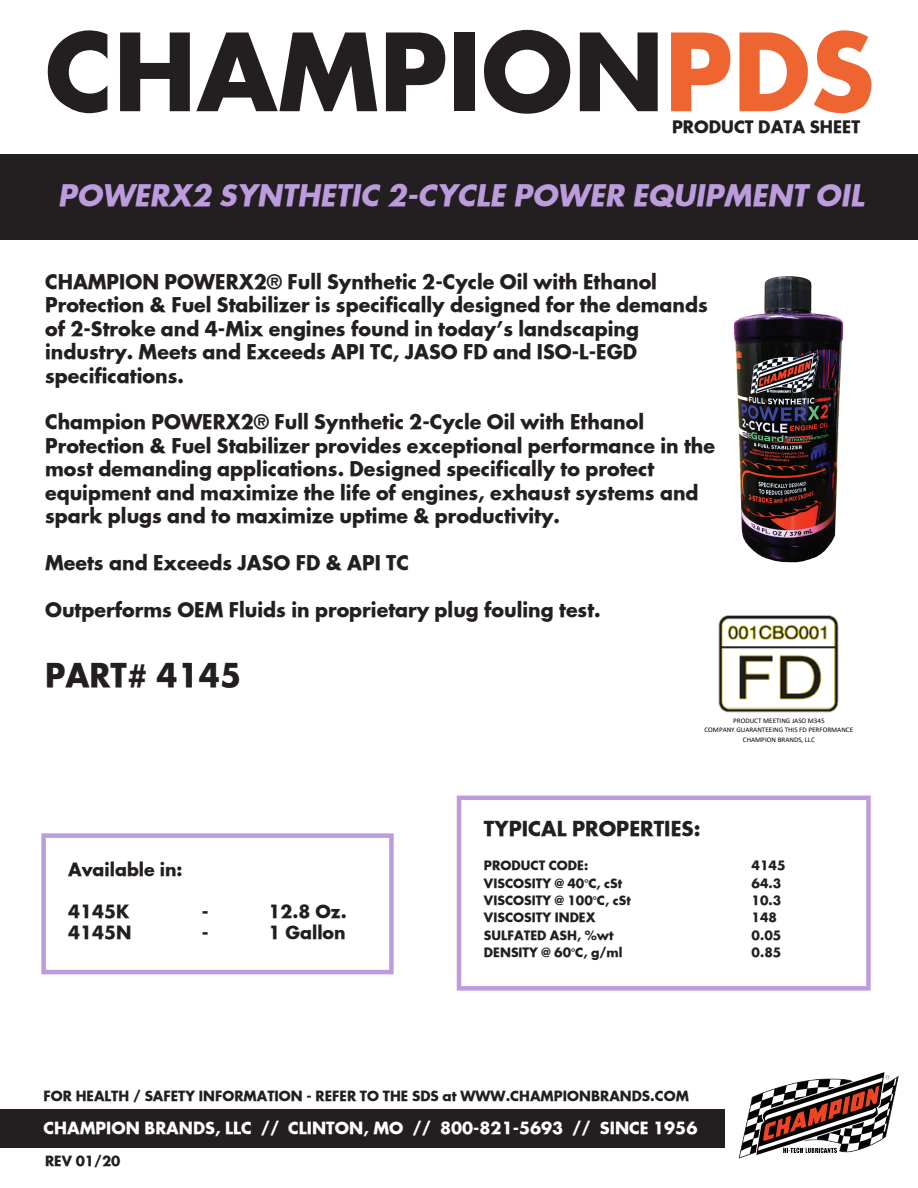
<style>
.page{position:relative;width:918px;height:1188px;background:#fff}
.page>*{position:absolute;margin:0;border:0;box-sizing:border-box;transform-origin:0 0}
.t1{font:700 104.55px "Modern";color:#231f20}
.t2{font:700 31.5px "Modern";color:#231f20}
.t3{font:italic 700 28.5px "Modern";color:#bd9cde}
.t4{font:700 19.8px "Modern";color:#231f20}
.t5{font:700 19.5px/23.4px "Modern";color:#231f20}
.t6{font:700 17.55px "Modern";color:#231f20}
.t7{font:700 16.5px "Modern";color:#231f20}
.t8{font:700 16.05px "Modern";color:#fff}
.t9{font:700 13.5px "Modern";color:#231f20}
.t10{font:700 12.45px "Modern";color:#231f20}
.t11{font:7.05px/9.8px "Calibri";color:#050504;text-align:center}
.s1{color:#ee6532}
</style>
<div class="page">
<div style="left:0;top:155px;width:918px;height:85px;background:#231f20"></div>
<div style="left:0;top:1110px;width:725px;height:38px;background:#231f20"></div>
<div style="left:457px;top:796px;width:414px;height:195px;border:4px solid #bd9cde"></div>
<div style="left:41px;top:833px;width:353px;height:141px;border:4px solid #bd9cde"></div>
<img style="left:733px;top:276px;width:111px;height:287px">
<img style="left:738px;top:1072px;width:161px;height:87px">
<img style="left:718px;top:615px;width:121px;height:98px">
<h1 class="t1" style="left:45px;top:20px;width:831px">CHAMPION<span class="s1">PDS</span></h1>
<p class="t7" style="left:672px;top:119px;width:190px">PRODUCT DATA SHEET</p>
<h3 class="t3" style="left:58px;top:182px;width:807px">POWERX2 SYNTHETIC 2-CYCLE POWER EQUIPMENT OIL</h3>
<p class="t5" style="left:45px;top:271px;width:664px">CHAMPION POWERX2® Full Synthetic 2-Cycle Oil with Ethanol Protection &amp; Fuel Stabilizer is specifically designed for the demands of 2-Stroke and 4-Mix engines found in today’s landscaping industry. Meets and Exceeds API TC, JASO FD and ISO-L-EGD specifications.</p>
<p class="t5" style="left:45px;top:412px;width:672px">Champion POWERX2® Full Synthetic 2-Cycle Oil with Ethanol Protection &amp; Fuel Stabilizer provides exceptional performance in the most demanding applications. Designed specifically to protect equipment and maximize the life of engines, exhaust systems and spark plugs and to maximize uptime &amp; productivity.</p>
<p class="t5" style="left:45px;top:552px;width:365px">Meets and Exceeds JASO FD &amp; API TC</p>
<p class="t5" style="left:45px;top:599px;width:557px">Outperforms OEM Fluids in proprietary plug fouling test.</p>
<h2 class="t2" style="left:45px;top:659px;width:198px">PART# 4145</h2>
<p class="t6" style="left:68px;top:861px;width:116px">Available in:</p>
<p class="t6" style="left:68px;top:903px;width:63px">4145K</p>
<p class="t6" style="left:202px;top:903px;width:8px">-</p>
<p class="t6" style="left:269px;top:903px;width:80px">12.8 Oz.</p>
<p class="t6" style="left:68px;top:924px;width:65px">4145N</p>
<p class="t6" style="left:202px;top:924px;width:8px">-</p>
<p class="t6" style="left:269px;top:924px;width:79px">1 Gallon</p>
<p class="t11" style="left:704px;top:715px;width:150px">PRODUCT MEETING JASO M345<br>COMPANY GUARANTEEING THIS FD PERFORMANCE<br>CHAMPION BRANDS, LLC</p>
<p class="t4" style="left:484px;top:818px;width:218px">TYPICAL PROPERTIES:</p>
<p class="t10" style="left:484px;top:860px;width:106px">PRODUCT CODE:</p>
<p class="t10" style="left:752px;top:860px;width:36px">4145</p>
<p class="t10" style="left:484px;top:877px;width:140px">VISCOSITY @ 40°C, cSt</p>
<p class="t10" style="left:752px;top:877px;width:31px">64.3</p>
<p class="t10" style="left:484px;top:894px;width:148px">VISCOSITY @ 100°C, cSt</p>
<p class="t10" style="left:752px;top:894px;width:31px">10.3</p>
<p class="t10" style="left:484px;top:912px;width:113px">VISCOSITY INDEX</p>
<p class="t10" style="left:752px;top:912px;width:27px">148</p>
<p class="t10" style="left:484px;top:929px;width:131px">SULFATED ASH, %wt</p>
<p class="t10" style="left:752px;top:929px;width:31px">0.05</p>
<p class="t10" style="left:484px;top:946px;width:140px">DENSITY @ 60°C, g/ml</p>
<p class="t10" style="left:752px;top:946px;width:31px">0.85</p>
<p class="t9" style="left:44px;top:1089px;width:647px">FOR HEALTH / SAFETY INFORMATION - REFER TO THE SDS at WWW.CHAMPIONBRANDS.COM</p>
<p class="t8" style="left:44px;top:1120px;width:655px">CHAMPION BRANDS, LLC // CLINTON, MO // 800-821-5693 // SINCE 1956</p>
<p class="t9" style="left:45px;top:1154px;width:77px">REV 01/20</p>
</div>
